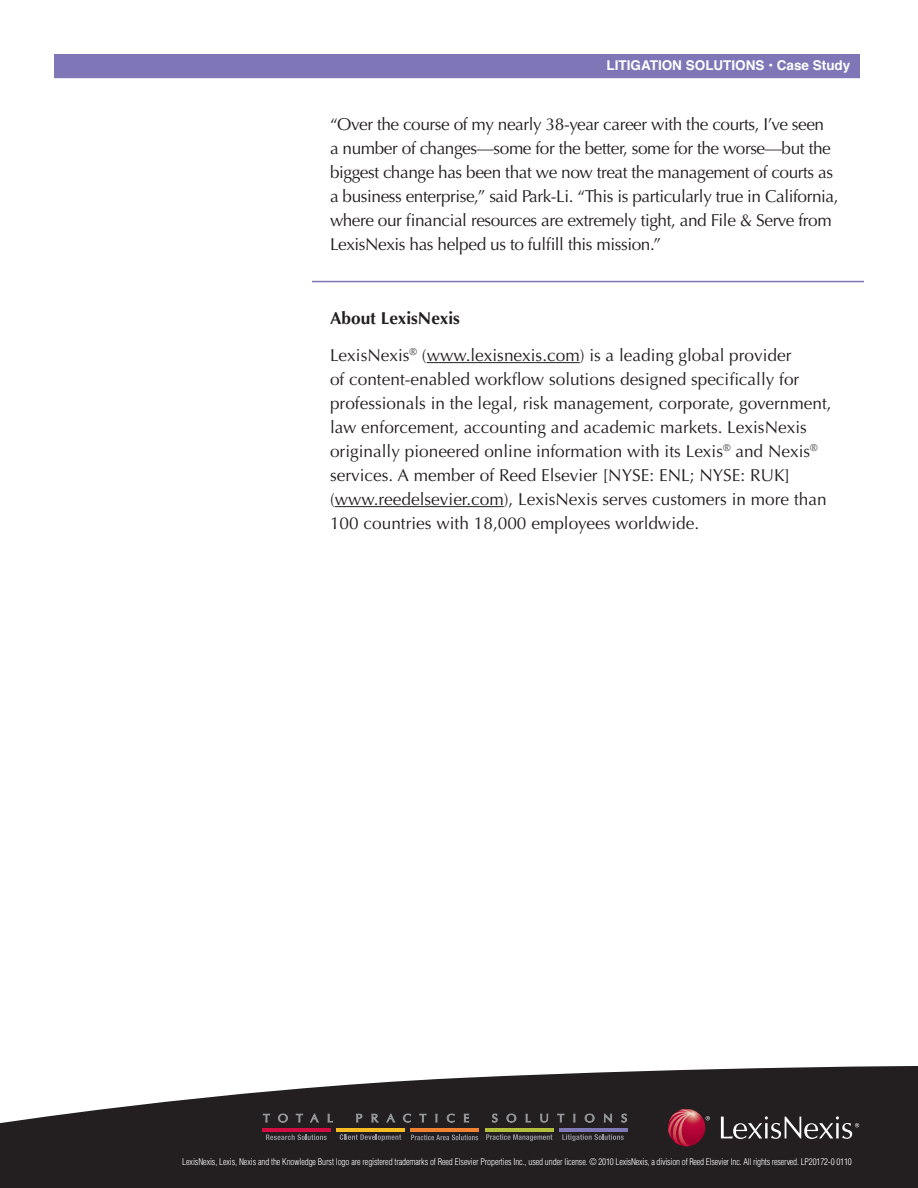
<style>
.page{position:relative;width:918px;height:1188px;background:#fff}
.page>*{position:absolute;margin:0;border:0;box-sizing:border-box;transform-origin:0 0}
.text{font:17.25px/24px "Optima";color:#231f20}
.text-2{font:17.25px/24px "Optima";letter-spacing:-.025em;color:#231f20}
.text-3{font:700 17.25px "Optima";color:#231f20}
.Heading{font:700 13.5px "Helvetica";color:#fff}
.footnotes{font:300 condensed 9px "Helvetica";letter-spacing:-.01em;color:#fff}
</style>
<div class="page">
<div style="left:54px;top:54px;width:806px;height:24px;background:#7f76b7"></div>
<svg style="left:0;top:1066px;width:918px;height:122px;fill:#231f20"></svg>
<hr style="left:262px;top:1128px;width:69px;height:4px;background:#d20d44">
<hr style="left:337px;top:1128px;width:68px;height:4px;background:#f7bc21">
<hr style="left:411px;top:1128px;width:68px;height:4px;background:#f18231">
<hr style="left:485px;top:1128px;width:68px;height:4px;background:#b2be3c">
<hr style="left:559px;top:1128px;width:69px;height:4px;background:#7e78b5">
<svg style="left:266px;top:1134px;width:61px;height:6px"></svg>
<svg style="left:340px;top:1134px;width:61px;height:7px"></svg>
<svg style="left:411px;top:1135px;width:67px;height:5px"></svg>
<svg style="left:486px;top:1134px;width:66px;height:7px"></svg>
<svg style="left:562px;top:1134px;width:62px;height:7px"></svg>
<svg style="left:263px;top:1114px;width:364px;height:9px;background:#3a3839"></svg>
<svg style="left:668px;top:1109px;width:37px;height:37px"></svg>
<svg style="left:668px;top:1109px;width:30px;height:37px"></svg>
<svg style="left:706px;top:1116px;width:4px;height:4px"></svg>
<svg style="left:721px;top:1116px;width:138px;height:23px;background:#555152"></svg>
<hr style="left:312px;top:281px;width:552px;height:1px;background:#7f76b7">
<hr style="left:427px;top:362px;width:153px;height:1px;background:#231f20">
<hr style="left:335px;top:506px;width:169px;height:1px;background:#231f20">
<p class="Heading" style="left:607px;top:54px;width:245px">LITIGATION SOLUTIONS • Case Study</p>
<p class="text-2" style="left:330px;top:112px;width:510px">“Over the course of my nearly 38-year career with the courts, I’ve seen<br>a number of changes—some for the better, some for the worse—but the biggest change has been that we now treat the management of courts as a business enterprise,” said Park-Li. “This is particularly true in California, where our financial resources are extremely tight, and File &amp; Serve from LexisNexis has helped us to fulfill this mission.”</p>
<p class="text-3" style="left:330px;top:308px;width:131px">About LexisNexis</p>
<p class="text" style="left:330px;top:343px;width:503px">LexisNexis<sup>®</sup> (www.lexisnexis.com) is a leading global provider<br>of content-enabled workflow solutions designed specifically for professionals in the legal, risk management, corporate, government, law enforcement, accounting and academic markets. LexisNexis originally pioneered online information with its Lexis<sup>®</sup> and Nexis<sup>® </sup>services. A member of Reed Elsevier [NYSE: ENL; NYSE: RUK] (www.reedelsevier.com), LexisNexis serves customers in more than 100 countries with 18,000 employees worldwide.</p>
<p class="footnotes" style="left:182px;top:1157px;width:671px">LexisNexis, Lexis, Nexis and the Knowledge Burst logo are registered trademarks of Reed Elsevier Properties Inc., used under license. © 2010 LexisNexis, a division of Reed Elsevier Inc. All rights reserved. LP20172-0 0110</p>
</div>
